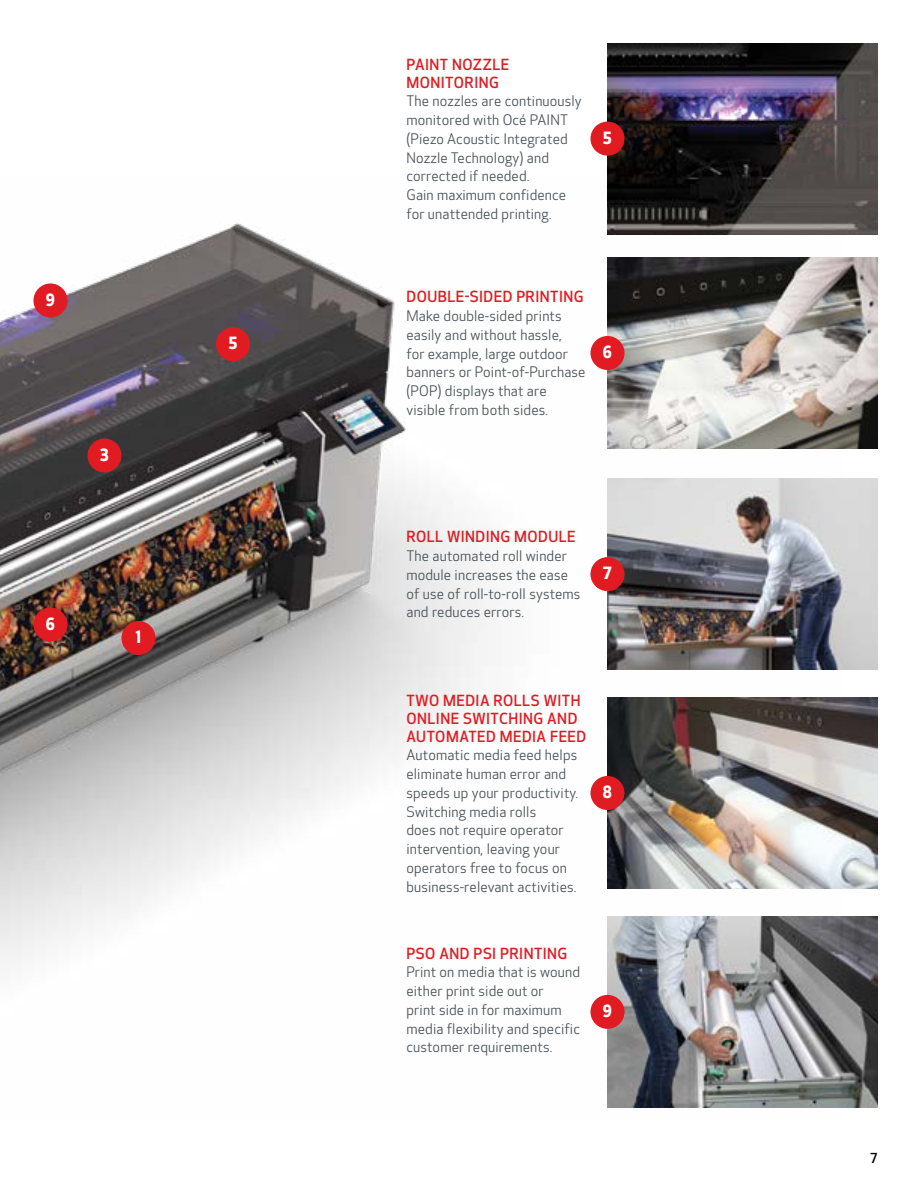
<style>
.page{position:relative;width:918px;height:1188px;background:#fff}
.page>*{position:absolute;margin:0;border:0;box-sizing:border-box;transform-origin:0 0}
.t1{font:700 16.5px "Optic Sans 401";color:#fff}
.t2{font:500 15px/18px "Optic Sans 301";letter-spacing:.03em;color:#e11b22}
.t3{font:14.25px/18.8px "Optic Sans 201";letter-spacing:.01em;color:#48525a}
.t4{font:500 13.5px "Optic Sans 301";color:#000}
</style>
<div class="page">
<img style="left:0;top:177px;width:845px;height:931px">
<img style="left:608px;top:43px;width:270px;height:191px">
<img style="left:608px;top:697px;width:269px;height:192px">
<img style="left:608px;top:479px;width:270px;height:191px">
<img style="left:608px;top:257px;width:270px;height:192px">
<img style="left:608px;top:916px;width:270px;height:191px">
<div style="left:590px;top:122px;width:35px;height:34px;background:#e11b22;border-radius:50%"></div>
<div style="left:590px;top:336px;width:35px;height:34px;background:#e11b22;border-radius:50%"></div>
<div style="left:590px;top:557px;width:35px;height:34px;background:#e11b22;border-radius:50%"></div>
<div style="left:590px;top:776px;width:35px;height:34px;background:#e11b22;border-radius:50%"></div>
<div style="left:590px;top:995px;width:35px;height:34px;background:#e11b22;border-radius:50%"></div>
<div style="left:121px;top:621px;width:35px;height:34px;background:#e11b22;border-radius:50%"></div>
<div style="left:87px;top:438px;width:35px;height:34px;background:#e11b22;border-radius:50%"></div>
<div style="left:216px;top:327px;width:34px;height:34px;background:#e11b22;border-radius:50%"></div>
<div style="left:33px;top:608px;width:35px;height:34px;background:#e11b22;border-radius:50%"></div>
<div style="left:33px;top:284px;width:35px;height:34px;background:#e11b22;border-radius:50%"></div>
<p class="t1" style="left:46px;top:290px;width:11px">9</p>
<p class="t1" style="left:100px;top:445px;width:11px">3</p>
<p class="t1" style="left:46px;top:614px;width:11px">6</p>
<p class="t1" style="left:136px;top:627px;width:7px">1</p>
<p class="t1" style="left:228px;top:334px;width:11px">5</p>
<p class="t2" style="left:406px;top:56px;width:104px">PAINT NOZZLE<br>MONITORING</p>
<p class="t3" style="left:406px;top:92px;width:177px">The nozzles are continuously monitored with Océ PAINT (Piezo Acoustic Integrated<br>Nozzle Technology) and corrected if needed.<br>Gain maximum confidence for unattended printing.</p>
<p class="t1" style="left:603px;top:128px;width:11px">5</p>
<p class="t2" style="left:406px;top:288px;width:179px">DOUBLE-SIDED PRINTING</p>
<p class="t3" style="left:406px;top:307px;width:181px">Make double-sided prints easily and without hassle,<br>for example, large outdoor banners or Point-of-Purchase (POP) displays that are visible from both sides.</p>
<p class="t1" style="left:603px;top:342px;width:11px">6</p>
<p class="t2" style="left:406px;top:528px;width:171px">ROLL WINDING MODULE</p>
<p class="t3" style="left:406px;top:547px;width:176px">The automated roll winder module increases the ease of use of roll-to-roll systems and reduces errors.</p>
<p class="t1" style="left:603px;top:564px;width:11px">7</p>
<p class="t2" style="left:406px;top:692px;width:181px">TWO MEDIA ROLLS WITH<br>ONLINE SWITCHING AND<br>AUTOMATED MEDIA FEED</p>
<p class="t3" style="left:406px;top:746px;width:173px">Automatic media feed helps eliminate human error and speeds up your productivity.<br>Switching media rolls<br>does not require operator intervention, leaving your operators free to focus on business-relevant activities.</p>
<p class="t1" style="left:603px;top:782px;width:11px">8</p>
<p class="t2" style="left:406px;top:945px;width:162px">PSO AND PSI PRINTING</p>
<p class="t3" style="left:406px;top:963px;width:175px">Print on media that is wound either print side out or<br>print side in for maximum media flexibility and specific customer requirements.</p>
<p class="t1" style="left:603px;top:1001px;width:11px">9</p>
<p class="t4" style="left:870px;top:1150px;width:9px">7</p>
</div>
